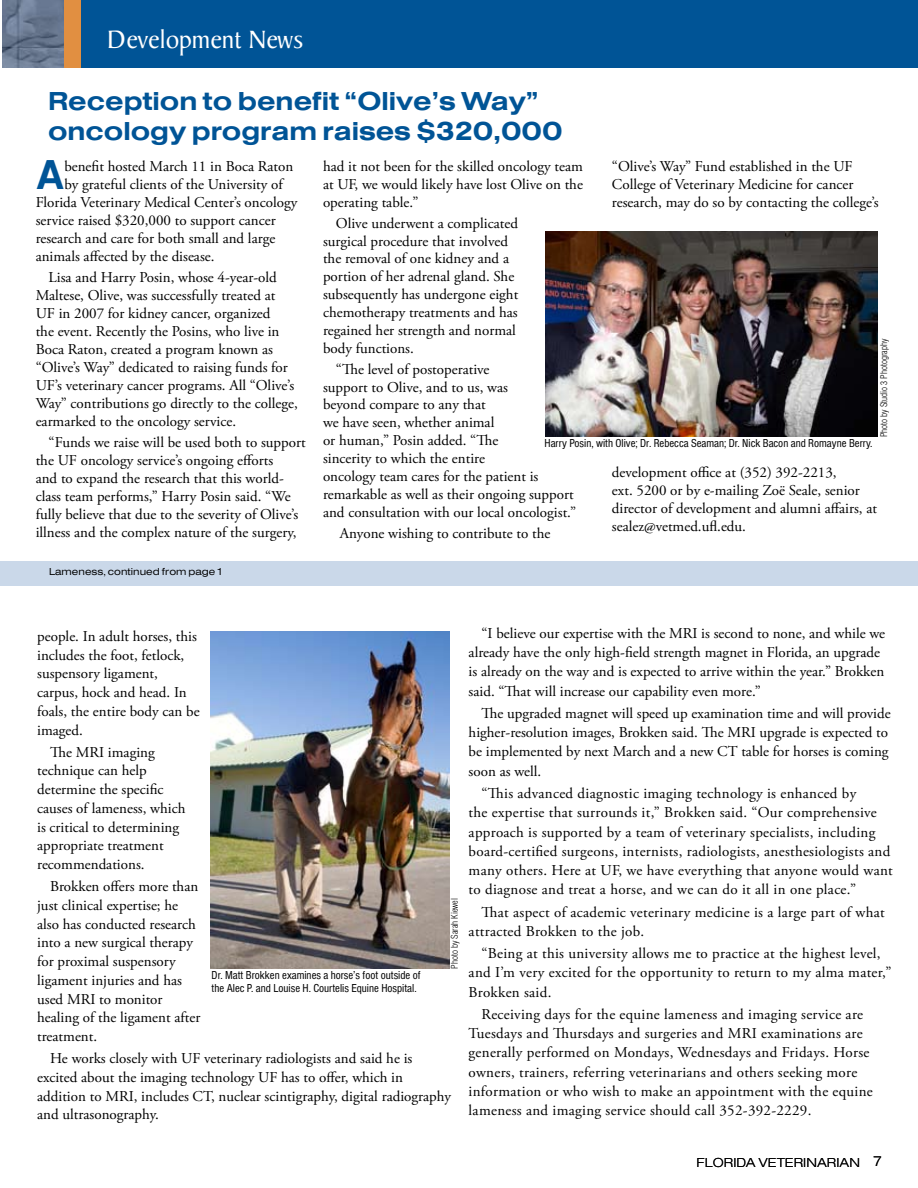
<style>
.page{position:relative;width:918px;height:1188px;background:#fff}
.page>*{position:absolute;margin:0;border:0;box-sizing:border-box;transform-origin:0 0}
.t1{font:700 39.75px "Helvetica";color:#005496}
.t2{font:27px/30px "Helvetica Bld Ext";color:#005496}
.t3{font:27px "Baker Signet";color:#fff}
.t4{font:15px/18.8px "Adobe Garamond Pro";color:#000}
.t5{font:15px/19.2px "Adobe Garamond Pro";letter-spacing:.02em;color:#000}
.t6{font:13.5px "Helvetica Lgt Ext";color:#000}
.t7{font:condensed 12px/13.5px "Helvetica";color:#000}
.t8{font:10.5px "Helvetica Rmn Ext";color:#000}
.t9{font:300 condensed 9px "Helvetica";color:#000}
.s1{font-size:15px}
</style>
<div class="page">
<div style="left:0;top:561px;width:918px;height:24px;background:#cad8e9"></div>
<img style="left:210px;top:632px;width:239px;height:336px">
<img style="left:2px;top:0;width:62px;height:67px">
<div style="left:64px;top:0;width:18px;height:67px;background:#e18f41"></div>
<div style="left:82px;top:0;width:836px;height:67px;background:#005496"></div>
<img style="left:545px;top:231px;width:333px;height:205px">
<h2 class="t3" style="left:108px;top:25px;width:197px">Development News</h2>
<h2 class="t2" style="left:48px;top:89px;width:516px">Reception to benefit “Olive’s Way” oncology program raises $320,000</h2>
<h1 class="t1" style="left:36px;top:152px;width:30px">A</h1>
<p class="t4" style="left:64px;top:157px;width:231px">benefit hosted March 11 in Boca Raton</p>
<p class="t4" style="left:64px;top:175px;width:220px">by grateful clients of the University of</p>
<p class="t4" style="left:36px;top:193px;width:263px">Florida Veterinary Medical Center’s oncology</p>
<p class="t4" style="left:36px;top:211px;width:242px">service raised $320,000 to support cancer</p>
<p class="t4" style="left:36px;top:229px;width:241px">research and care for both small and large</p>
<p class="t4" style="left:36px;top:247px;width:180px">animals affected by the disease.</p>
<p class="t4" style="left:36px;top:269px;width:264px;line-height:18px;text-indent:13px">Lisa and Harry Posin, whose 4-year-old Maltese, Olive, was successfully treated at UF in 2007 for kidney cancer, organized<br>the event. Recently the Posins, who live in Boca Raton, created a program known as “Olive’s Way” dedicated to raising funds for UF’s veterinary cancer programs. All “Olive’s Way” contributions go directly to the college, earmarked to the oncology service.</p>
<p class="t4" style="left:36px;top:434px;width:272px;line-height:18px;text-indent:13px">“Funds we raise will be used both to support the UF oncology service’s ongoing efforts<br>and to expand the research that this world&shy;class team performs,” Harry Posin said. “We fully believe that due to the severity of Olive’s illness and the complex nature of the surgery,</p>
<p class="t8" style="left:49px;top:565px;width:175px">Lameness, continued from page 1</p>
<p class="t4" style="left:323px;top:158px;width:261px;line-height:17.9px;text-align:justify">had it not been for the skilled oncology team at UF, we would likely have lost Olive on the operating table.”</p>
<p class="t4" style="left:323px;top:215px;width:197px;line-height:17.9px;text-indent:13px">Olive underwent a complicated surgical procedure that involved the removal of one kidney and a portion of her adrenal gland. She subsequently has undergone eight chemotherapy treatments and has regained her strength and normal body functions.</p>
<p class="t4" style="left:323px;top:361px;width:255px;line-height:17.9px;text-indent:13px">“The level of postoperative<br>support to Olive, and to us, was<br>beyond compare to any that<br>we have seen, whether animal<br>or human,” Posin added. “The<br>sincerity to which the entire<br>oncology team cares for the patient is remarkable as well as their ongoing support and consultation with our local oncologist.”</p>
<p class="t4" style="left:340px;top:524px;width:212px">Anyone wishing to contribute to the</p>
<p class="t4" style="left:612px;top:158px;width:268px;line-height:18px">“Olive’s Way” Fund established in the UF<br>College of Veterinary Medicine for cancer research, may do so by contacting the college’s</p>
<p class="t9" style="left:879px;top:437px;width:100px;rotate:-90deg">Photo by Studio 3 Photography</p>
<p class="t7" style="left:544px;top:437px;width:330px">Harry Posin, with Olive; Dr. Rebecca Seaman; Dr. Nick Bacon and Romayne Berry.</p>
<p class="t4" style="left:612px;top:464px;width:267px;line-height:18px">development office at (352) 392-2213,<br>ext. 5200 or by e-mailing Zoë Seale, senior director of development and alumni affairs, at sealez@vetmed.ufl.edu.</p>
<p class="t4" style="left:37px;top:627px;width:164px">people. In adult horses, this includes the foot, fetlock, suspensory ligament, carpus, hock and head. In foals, the entire body can be imaged.</p>
<p class="t4" style="left:37px;top:743px;width:150px;text-indent:13px">The MRI imaging technique can help determine the specific causes of lameness, which is critical to determining appropriate treatment recommendations.</p>
<p class="t4" style="left:37px;top:878px;width:165px;text-indent:13px">Brokken offers more than just clinical expertise; he also has conducted research into a new surgical therapy for proximal suspensory ligament injuries and has used MRI to monitor healing of the ligament after treatment.</p>
<p class="t4" style="left:37px;top:1049px;width:415px;text-indent:13px">He works closely with UF veterinary radiologists and said he is excited about the imaging technology UF has to offer, which in addition to MRI, includes CT, nuclear scintigraphy, digital radiography and ultrasonography.</p>
<p class="t9" style="left:449px;top:969px;width:72px;rotate:-90deg">Photo by Sarah Kiewel</p>
<p class="t7" style="left:212px;top:969px;width:210px">Dr. Matt Brokken examines a horse’s foot outside of the Alec P. and Louise H. Courtelis Equine Hospital.</p>
<p class="t4" style="left:469px;top:624px;width:418px;line-height:19.2px;text-indent:13px">“I believe our expertise with the MRI is second to none, and while we already have the only high-field strength magnet in Florida, an upgrade is already on the way and is expected to arrive within the year.” Brokken said. “That will increase our capability even more.”</p>
<p class="t4" style="left:469px;top:704px;width:424px;line-height:19.2px;text-indent:13px">The upgraded magnet will speed up examination time and will provide higher-resolution images, Brokken said. The MRI upgrade is expected to be implemented by next March and a new CT table for horses is coming soon as well.</p>
<p class="t5" style="left:469px;top:784px;width:426px;text-indent:13px">“This advanced diagnostic imaging technology is enhanced by<br>the expertise that surrounds it,” Brokken said. “Our comprehensive approach is supported by a team of veterinary specialists, including board-certified surgeons, internists, radiologists, anesthesiologists and many others. Here at UF, we have everything that anyone would want to diagnose and treat a horse, and we can do it all in one place.”</p>
<p class="t5" style="left:469px;top:903px;width:418px;text-indent:13px">That aspect of academic veterinary medicine is a large part of what attracted Brokken to the job.</p>
<p class="t5" style="left:469px;top:944px;width:424px;text-indent:13px">“Being at this university allows me to practice at the highest level, and I’m very excited for the opportunity to return to my alma mater,”<br>Brokken said.</p>
<p class="t5" style="left:469px;top:1005px;width:406px;text-indent:13px">Receiving days for the equine lameness and imaging service are Tuesdays and Thursdays and surgeries and MRI examinations are generally performed on Mondays, Wednesdays and Fridays. Horse owners, trainers, referring veterinarians and others seeking more information or who wish to make an appointment with the equine lameness and imaging service should call 352-392-2229.</p>
<p class="t6" style="left:696px;top:1153px;width:186px">FLORIDA VETERINARIAN <span class="s1">7</span></p>
</div>
